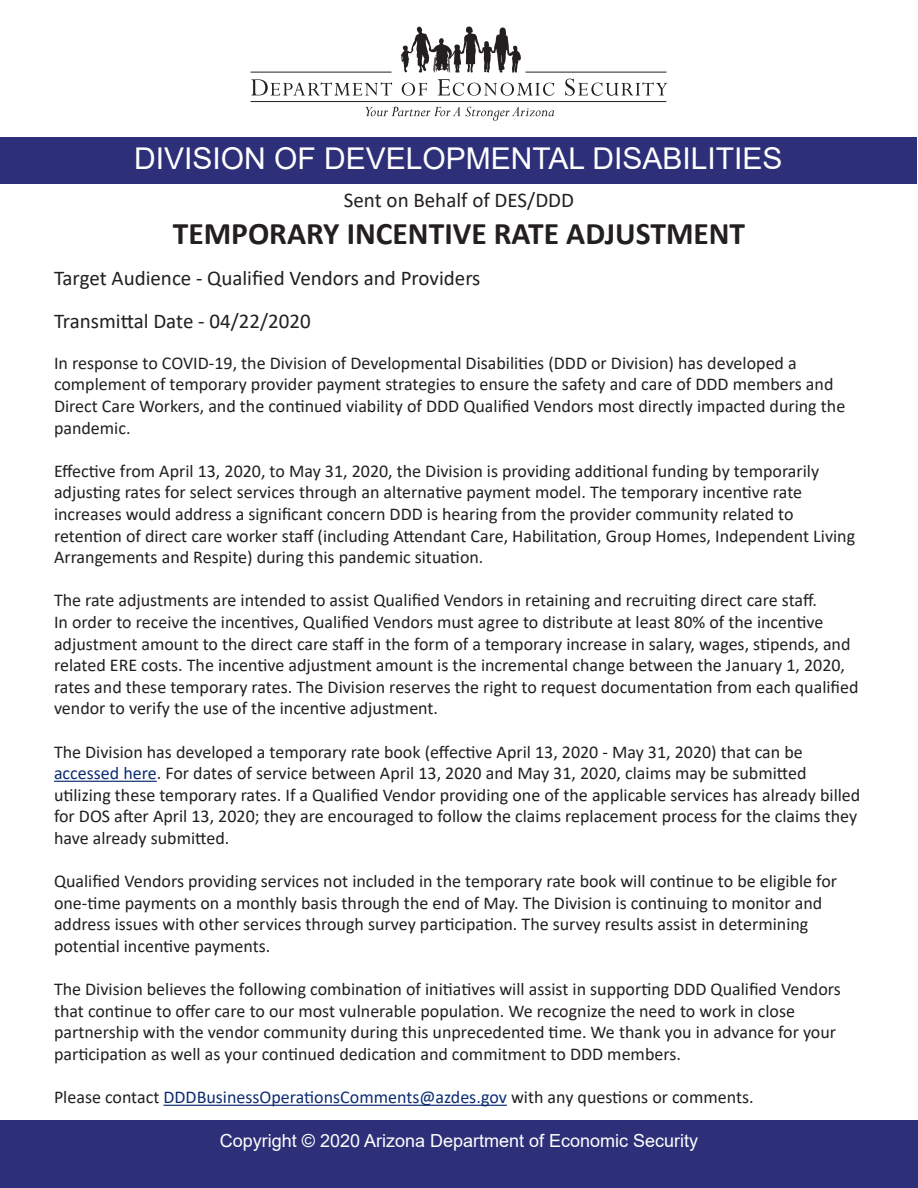
<style>
.page{position:relative;width:918px;height:1188px;background:#fff}
.page>*{position:absolute;margin:0;border:0;box-sizing:border-box;transform-origin:0 0}
.t1{font:700 31.5px "Calibri";color:#231f20}
.t2{font:30px "Arial";color:#fff}
.t3{font:21px/43.2px "Calibri";color:#231f20}
.t4{font:18px/21.6px "Calibri";color:#231f20}
.t5{font:18px "Arial";color:#fff}
.s1{color:#0c2c72}
</style>
<div class="page">
<div style="left:0;top:1120px;width:918px;height:68px;background:#2d3079"></div>
<svg style="left:251px;top:79px;width:141px;height:16px"></svg>
<svg style="left:366px;top:107px;width:188px;height:14px"></svg>
<svg style="left:401px;top:27px;width:120px;height:46px"></svg>
<svg style="left:402px;top:83px;width:25px;height:13px"></svg>
<svg style="left:438px;top:79px;width:116px;height:17px"></svg>
<svg style="left:565px;top:79px;width:102px;height:17px"></svg>
<hr style="left:251px;top:72px;width:141px;height:1px;background:#231f20">
<hr style="left:526px;top:72px;width:140px;height:1px;background:#231f20">
<hr style="left:251px;top:101px;width:415px;height:1px;background:#231f20">
<div style="left:1px;top:138px;width:916px;height:46px;background:#2d3079"></div>
<hr style="left:54px;top:781px;width:103px;height:1px;background:#0c2c72">
<hr style="left:163px;top:1105px;width:344px;height:1px;background:#0c2c72">
<h2 class="t2" style="left:134px;top:138px;width:650px">DIVISION OF DEVELOPMENTAL DISABILITIES</h2>
<p class="t3" style="left:344px;top:178px;width:232px">Sent on Behalf of DES/DDD</p>
<h1 class="t1" style="left:173px;top:212px;width:574px">TEMPORARY INCENTIVE RATE ADJUSTMENT</h1>
<p class="t3" style="left:54px;top:256px;width:428px">Target Audience - Qualified Vendors and Providers<br>Transmittal Date - 04/22/2020</p>
<p class="t4" style="left:54px;top:352px;width:793px">In response to COVID-19, the Division of Developmental Disabilities (DDD or Division) has developed a complement of temporary provider payment strategies to ensure the safety and care of DDD members and Direct Care Workers, and the continued viability of DDD Qualified Vendors most directly impacted during the pandemic.</p>
<p class="t4" style="left:54px;top:460px;width:803px">Effective from April 13, 2020, to May 31, 2020, the Division is providing additional funding by temporarily adjusting rates for select services through an alternative payment model. The temporary incentive rate increases would address a significant concern DDD is hearing from the provider community related to retention of direct care worker staff (including Attendant Care, Habilitation, Group Homes, Independent Living Arrangements and Respite) during this pandemic situation.</p>
<p class="t4" style="left:54px;top:589px;width:806px">The rate adjustments are intended to assist Qualified Vendors in retaining and recruiting direct care staff.<br>In order to receive the incentives, Qualified Vendors must agree to distribute at least 80% of the incentive adjustment amount to the direct care staff in the form of a temporary increase in salary, wages, stipends, and related ERE costs. The incentive adjustment amount is the incremental change between the January 1, 2020, rates and these temporary rates. The Division reserves the right to request documentation from each qualified vendor to verify the use of the incentive adjustment.</p>
<p class="t4" style="left:54px;top:740px;width:808px">The Division has developed a temporary rate book (effective April 13, 2020 - May 31, 2020) that can be <span class="s1">accessed here</span>. For dates of service between April 13, 2020 and May 31, 2020, claims may be submitted utilizing these temporary rates. If a Qualified Vendor providing one of the applicable services has already billed for DOS after April 13, 2020; they are encouraged to follow the claims replacement process for the claims they have already submitted.</p>
<p class="t4" style="left:54px;top:870px;width:785px">Qualified Vendors providing services not included in the temporary rate book will continue to be eligible for one-time payments on a monthly basis through the end of May. The Division is continuing to monitor and address issues with other services through survey participation. The survey results assist in determining potential incentive payments.</p>
<p class="t4" style="left:54px;top:978px;width:788px">The Division believes the following combination of initiatives will assist in supporting DDD Qualified Vendors that continue to offer care to our most vulnerable population. We recognize the need to work in close partnership with the vendor community during this unprecedented time. We thank you in advance for your participation as well as your continued dedication and commitment to DDD members.</p>
<p class="t4" style="left:54px;top:1086px;width:701px">Please contact <span class="s1">DDDBusinessOperationsComments@azdes.gov</span> with any questions or comments.</p>
<p class="t5" style="left:220px;top:1128px;width:480px">Copyright © 2020 Arizona Department of Economic Security</p>
</div>
